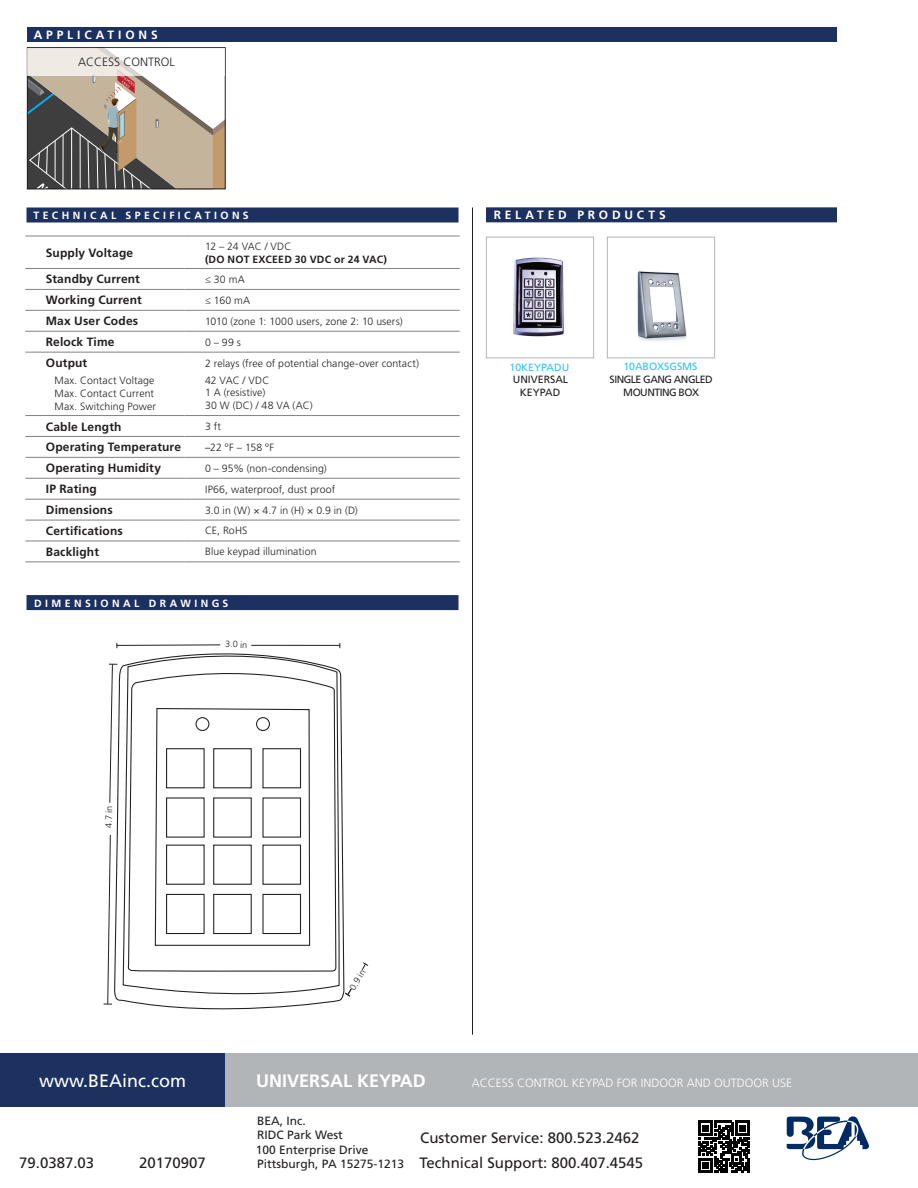
<style>
.page{position:relative;width:918px;height:1188px;background:#fff}
.page>*{position:absolute;margin:0;border:0;box-sizing:border-box;transform-origin:0 0}
.t1{font:700 18px "Frutiger LT Std";color:#fff}
.t2{font:18px "Frutiger LT Std";color:#fff}
.t3{font:15px/24.8px "Frutiger LT Std";color:#231f20}
.t4{font:700 12px "Frutiger LT Std";letter-spacing:.015em;color:#231f20}
.t5{font:12px/14.4px "Frutiger LT Std";color:#231f20}
.t6{font:300 12px "Frutiger LT Std";color:#fff}
.t7{font:700 12px "Frutiger LT Std";letter-spacing:.32em;color:#fff}
.t8{font:300 12px "Frutiger LT Std";color:#231f20}
.t9{font:300 10.5px/12.8px "Frutiger LT Std";letter-spacing:.01em;color:#231f20}
.t10{font:700 10.5px "Frutiger LT Std";letter-spacing:.325em;color:#fff}
.t11{font:10.5px/12.6px "Frutiger LT Std";letter-spacing:-.05em;color:#231f20;text-align:center}
.t12{font:700 10.5px "Frutiger LT Std";letter-spacing:.02em;color:#231f20}
.t13{font:10.5px "Frutiger LT Std";color:#31c4f1}
.t14{font:10.5px/12.6px "Frutiger LT Std";color:#231f20;text-align:center}
.t15{font:300 10.5px "Frutiger LT Std";letter-spacing:-.01em;color:#231f20}
.t16{font:300 9.15px "Frutiger LT Std";color:#231f20}
.s1{font-weight:400}
</style>
<div class="page">
<svg style="left:787px;top:1116px;width:82px;height:44px"></svg>
<hr style="left:472px;top:208px;width:1px;height:827px;background:#231f20">
<svg style="left:698px;top:1121px;width:52px;height:52px"></svg>
<img style="left:513px;top:257px;width:51px;height:80px">
<div style="left:486px;top:237px;width:108px;height:121px;border:1px solid #b2b5b7"></div>
<svg style="left:27px;top:75px;width:199px;height:115px;background:#9a9184"></svg>
<div style="left:27px;top:47px;width:199px;height:142px;border:1px solid #231f20"></div>
<svg style="left:28px;top:48px;width:197px;height:27px"></svg>
<img style="left:637px;top:271px;width:50px;height:70px">
<div style="left:607px;top:237px;width:108px;height:121px;border:1px solid #b2b5b7"></div>
<div style="left:0;top:1053px;width:225px;height:54px;background:#1c3160"></div>
<div style="left:225px;top:1053px;width:693px;height:54px;background:#b2b5b7"></div>
<div style="left:486px;top:207px;width:351px;height:15px;background:#1c3160"></div>
<div style="left:27px;top:208px;width:432px;height:15px;background:#1c3160"></div>
<div style="left:27px;top:595px;width:432px;height:15px;background:#1c3160"></div>
<svg style="left:25px;top:309px;width:435px;height:211px"></svg>
<hr style="left:25px;top:268px;width:160px;height:1px;background:#808285">
<hr style="left:185px;top:268px;width:275px;height:1px;background:#808285">
<hr style="left:25px;top:310px;width:160px;height:1px;background:#808285">
<hr style="left:185px;top:310px;width:275px;height:1px;background:#808285">
<hr style="left:25px;top:236px;width:160px;height:1px;background:#808285">
<hr style="left:185px;top:236px;width:275px;height:1px;background:#808285">
<hr style="left:25px;top:289px;width:160px;height:1px;background:#808285">
<hr style="left:185px;top:289px;width:275px;height:1px;background:#808285">
<hr style="left:25px;top:331px;width:160px;height:1px;background:#808285">
<hr style="left:185px;top:331px;width:275px;height:1px;background:#808285">
<hr style="left:25px;top:352px;width:160px;height:1px;background:#808285">
<hr style="left:185px;top:352px;width:275px;height:1px;background:#808285">
<hr style="left:25px;top:415px;width:160px;height:1px;background:#808285">
<hr style="left:185px;top:415px;width:275px;height:1px;background:#808285">
<hr style="left:25px;top:436px;width:160px;height:1px;background:#808285">
<hr style="left:185px;top:436px;width:275px;height:1px;background:#808285">
<hr style="left:25px;top:457px;width:160px;height:1px;background:#808285">
<hr style="left:185px;top:457px;width:275px;height:1px;background:#808285">
<hr style="left:25px;top:478px;width:160px;height:1px;background:#808285">
<hr style="left:185px;top:478px;width:275px;height:1px;background:#808285">
<hr style="left:25px;top:499px;width:160px;height:1px;background:#808285">
<hr style="left:185px;top:499px;width:275px;height:1px;background:#808285">
<hr style="left:25px;top:520px;width:160px;height:1px;background:#808285">
<hr style="left:185px;top:520px;width:275px;height:1px;background:#808285">
<hr style="left:25px;top:541px;width:160px;height:1px;background:#808285">
<hr style="left:185px;top:541px;width:275px;height:1px;background:#808285">
<hr style="left:25px;top:562px;width:160px;height:1px;background:#808285">
<hr style="left:185px;top:562px;width:275px;height:1px;background:#808285">
<div style="left:27px;top:27px;width:810px;height:15px;background:#1c3160"></div>
<svg style="left:114px;top:648px;width:231px;height:353px"></svg>
<svg style="left:122px;top:643px;width:218px;height:367px"></svg>
<svg style="left:154px;top:707px;width:157px;height:239px"></svg>
<div style="left:166px;top:748px;width:39px;height:40px;border:1px solid #231f20"></div>
<div style="left:213px;top:748px;width:39px;height:40px;border:1px solid #231f20"></div>
<div style="left:262px;top:748px;width:39px;height:40px;border:1px solid #231f20"></div>
<div style="left:213px;top:797px;width:39px;height:41px;border:1px solid #231f20"></div>
<div style="left:166px;top:845px;width:39px;height:40px;border:1px solid #231f20"></div>
<div style="left:213px;top:845px;width:39px;height:40px;border:1px solid #231f20"></div>
<div style="left:262px;top:845px;width:39px;height:40px;border:1px solid #231f20"></div>
<div style="left:166px;top:894px;width:39px;height:40px;border:1px solid #231f20"></div>
<div style="left:213px;top:894px;width:39px;height:40px;border:1px solid #231f20"></div>
<div style="left:262px;top:894px;width:39px;height:40px;border:1px solid #231f20"></div>
<div style="left:196px;top:717px;width:13px;height:14px;border:1px solid #231f20;border-radius:50%"></div>
<div style="left:256px;top:717px;width:14px;height:14px;border:1px solid #231f20;border-radius:50%"></div>
<svg style="left:104px;top:835px;width:8px;height:170px"></svg>
<svg style="left:109px;top:664px;width:8px;height:139px"></svg>
<svg style="left:116px;top:643px;width:105px;height:5px"></svg>
<hr style="left:251px;top:645px;width:89px;height:1px;background:#231f20">
<svg style="left:344px;top:988px;width:8px;height:9px"></svg>
<svg style="left:362px;top:962px;width:7px;height:8px"></svg>
<p class="t7" style="left:34px;top:28px;width:125px">APPLICATIONS</p>
<p class="t8" style="left:78px;top:55px;width:98px">ACCESS CONTROL</p>
<p class="t10" style="left:34px;top:209px;width:217px">TECHNICAL SPECIFICATIONS</p>
<p class="t4" style="left:46px;top:246px;width:89px">Supply Voltage</p>
<p class="t15" style="left:205px;top:240px;width:88px">12 – 24 VAC / VDC</p>
<p class="t12" style="left:205px;top:253px;width:184px">(DO NOT EXCEED 30 VDC or 24 VAC)</p>
<p class="t4" style="left:46px;top:272px;width:96px">Standby Current</p>
<p class="t9" style="left:205px;top:273px;width:41px">≤ 30 mA</p>
<p class="t4" style="left:46px;top:293px;width:98px">Working Current</p>
<p class="t9" style="left:205px;top:294px;width:47px">≤ 160 mA</p>
<p class="t4" style="left:46px;top:314px;width:94px">Max User Codes</p>
<p class="t9" style="left:205px;top:315px;width:199px">1010 (zone 1: 1000 users, zone 2: 10 users)</p>
<p class="t4" style="left:46px;top:335px;width:70px">Relock Time</p>
<p class="t9" style="left:205px;top:336px;width:37px">0 – 99 s</p>
<p class="t4" style="left:46px;top:356px;width:43px">Output</p>
<p class="t9" style="left:55px;top:374px;width:103px">Max. Contact Voltage<br>Max. Contact Current<br>Max. Switching Power</p>
<p class="t9" style="left:205px;top:355px;width:215px;line-height:17px">2 relays (free of potential change-over contact)<br>42 VAC / VDC</p>
<p class="t9" style="left:205px;top:386px;width:109px">1 A (resistive)<br>30 W (DC) / 48 VA (AC)</p>
<p class="t4" style="left:46px;top:419px;width:77px">Cable Length</p>
<p class="t9" style="left:205px;top:420px;width:18px">3 ft</p>
<p class="t4" style="left:46px;top:440px;width:137px">Operating Temperature</p>
<p class="t9" style="left:205px;top:441px;width:71px"><span class="s1">–</span>22 ºF – 158 ºF</p>
<p class="t4" style="left:46px;top:461px;width:117px">Operating Humidity</p>
<p class="t9" style="left:205px;top:462px;width:123px">0 – 95% (non-condensing)</p>
<p class="t4" style="left:46px;top:482px;width:53px">IP Rating</p>
<p class="t9" style="left:205px;top:483px;width:132px">IP66, waterproof, dust proof</p>
<p class="t4" style="left:46px;top:503px;width:68px">Dimensions</p>
<p class="t9" style="left:205px;top:504px;width:154px">3.0 in (W) × 4.7 in (H) × 0.9 in (D)</p>
<p class="t4" style="left:46px;top:524px;width:79px">Certifications</p>
<p class="t9" style="left:205px;top:525px;width:44px">CE, RoHS</p>
<p class="t4" style="left:46px;top:545px;width:55px">Backlight</p>
<p class="t9" style="left:205px;top:546px;width:113px">Blue keypad illumination</p>
<p class="t10" style="left:34px;top:597px;width:196px">DIMENSIONAL DRAWINGS</p>
<p class="t16" style="left:103px;top:828px;width:24px;rotate:-89deg">4.7 in</p>
<p class="t16" style="left:225px;top:639px;width:24px;rotate:2deg">3.0 in</p>
<p class="t16" style="left:347px;top:987px;width:24px;rotate:-59deg">0.9 in</p>
<p class="t7" style="left:494px;top:208px;width:173px">RELATED PRODUCTS</p>
<p class="t13" style="left:510px;top:361px;width:61px">10KEYPADU</p>
<p class="t14" style="left:513px;top:373px;width:57px">UNIVERSAL<br>KEYPAD</p>
<p class="t13" style="left:623px;top:361px;width:76px">10ABOXSGSMS</p>
<p class="t11" style="left:610px;top:373px;width:105px">SINGLE GANG ANGLED<br>MOUNTING BOX</p>
<h1 class="t2" style="left:39px;top:1070px;width:148px">www.BEAinc.com</h1>
<h2 class="t3" style="left:19px;top:1150px;width:77px">79.0387.03</h2>
<h2 class="t3" style="left:139px;top:1150px;width:68px">20170907</h2>
<h1 class="t1" style="left:256px;top:1070px;width:171px">UNIVERSAL KEYPAD</h1>
<p class="t6" style="left:472px;top:1076px;width:322px">ACCESS CONTROL KEYPAD FOR INDOOR AND OUTDOOR USE</p>
<p class="t5" style="left:256px;top:1114px;width:150px">BEA, Inc.<br>RIDC Park West<br>100 Enterprise Drive<br>Pittsburgh, PA 15275-1213</p>
<h2 class="t3" style="left:419px;top:1126px;width:225px">Customer Service: 800.523.2462<br>Technical Support: 800.407.4545</h2>
</div>
